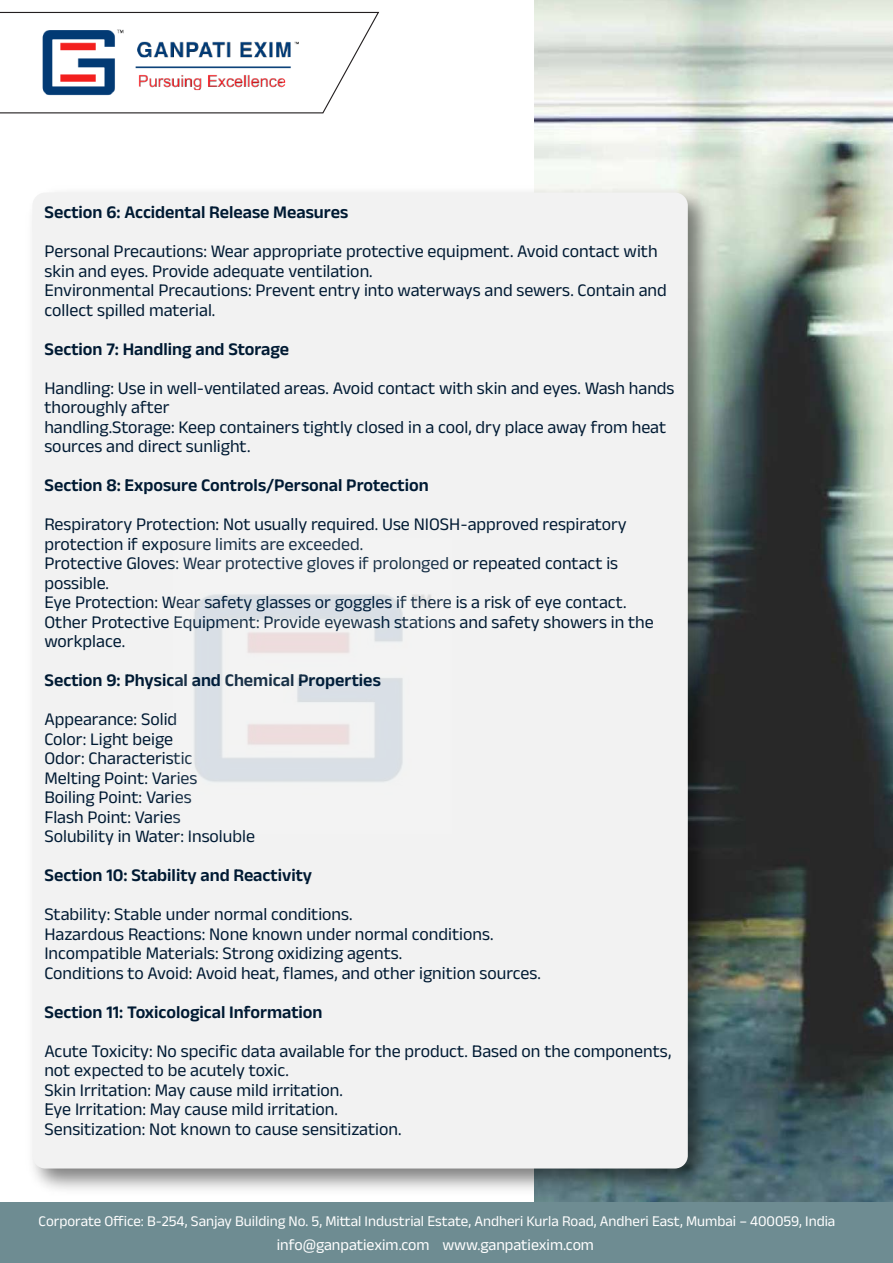
<style>
.page{position:relative;width:893px;height:1263px;background:#fff}
.page>*{position:absolute;margin:0;border:0;box-sizing:border-box;transform-origin:0 0}
.t1{font:18px/19.5px "Anek Devanagari";color:#001a33}
.t2{font:600 18px "Anek Devanagari";color:#001a33}
.t3{font:15.9px "Anek Devanagari";color:#fff}
.t4{font:15px "Anek Devanagari";color:#fff}
</style>
<div class="page">
<img style="left:534px;top:0;width:359px;height:1203px">
<div style="left:0;top:1203px;width:893px;height:60px;background:#6e8c92"></div>
<svg style="left:0;top:11px;width:379px;height:103px"></svg>
<img style="left:30px;top:18px;width:279px;height:87px">
<img style="left:32px;top:181px;width:689px;height:1020px">
<div style="left:32px;top:193px;width:656px;height:975px;background:#f2f2f2;border-radius:13px"></div>
<img style="left:194px;top:594px;width:237px;height:188px">
<p class="t2" style="left:44px;top:202px;width:305px">Section 6: Accidental Release Measures</p>
<p class="t1" style="left:44px;top:241px;width:624px">Personal Precautions: Wear appropriate protective equipment. Avoid contact with skin and eyes. Provide adequate ventilation.<br>Environmental Precautions: Prevent entry into waterways and sewers. Contain and collect spilled material.</p>
<p class="t2" style="left:44px;top:338px;width:246px">Section 7: Handling and Storage</p>
<p class="t1" style="left:44px;top:378px;width:632px">Handling: Use in well-ventilated areas. Avoid contact with skin and eyes. Wash hands thoroughly after<br>handling.Storage: Keep containers tightly closed in a cool, dry place away from heat sources and direct sunlight.</p>
<p class="t2" style="left:44px;top:475px;width:386px">Section 8: Exposure Controls/Personal Protection</p>
<p class="t1" style="left:44px;top:514px;width:611px">Respiratory Protection: Not usually required. Use NIOSH-approved respiratory protection if exposure limits are exceeded.<br>Protective Gloves: Wear protective gloves if prolonged or repeated contact is possible.<br>Eye Protection: Wear safety glasses or goggles if there is a risk of eye contact.<br>Other Protective Equipment: Provide eyewash stations and safety showers in the workplace.</p>
<p class="t2" style="left:44px;top:670px;width:338px">Section 9: Physical and Chemical Properties</p>
<p class="t1" style="left:44px;top:709px;width:212px">Appearance: Solid<br>Color: Light beige<br>Odor: Characteristic<br>Melting Point: Varies<br>Boiling Point: Varies<br>Flash Point: Varies<br>Solubility in Water: Insoluble</p>
<p class="t2" style="left:44px;top:865px;width:269px">Section 10: Stability and Reactivity</p>
<p class="t1" style="left:44px;top:904px;width:498px">Stability: Stable under normal conditions.<br>Hazardous Reactions: None known under normal conditions.<br>Incompatible Materials: Strong oxidizing agents.<br>Conditions to Avoid: Avoid heat, flames, and other ignition sources.</p>
<p class="t2" style="left:44px;top:1001px;width:280px">Section 11: Toxicological Information</p>
<p class="t1" style="left:44px;top:1041px;width:629px">Acute Toxicity: No specific data available for the product. Based on the components, not expected to be acutely toxic.<br>Skin Irritation: May cause mild irritation.<br>Eye Irritation: May cause mild irritation.<br>Sensitization: Not known to cause sensitization.</p>
<p class="t4" style="left:39px;top:1212px;width:798px">Corporate Office: B-254, Sanjay Building No. 5, Mittal Industrial Estate, Andheri Kurla Road, Andheri East, Mumbai – 400059, India</p>
<p class="t3" style="left:277px;top:1235px;width:319px">info@ganpatiexim.com www.ganpatiexim.com</p>
</div>
